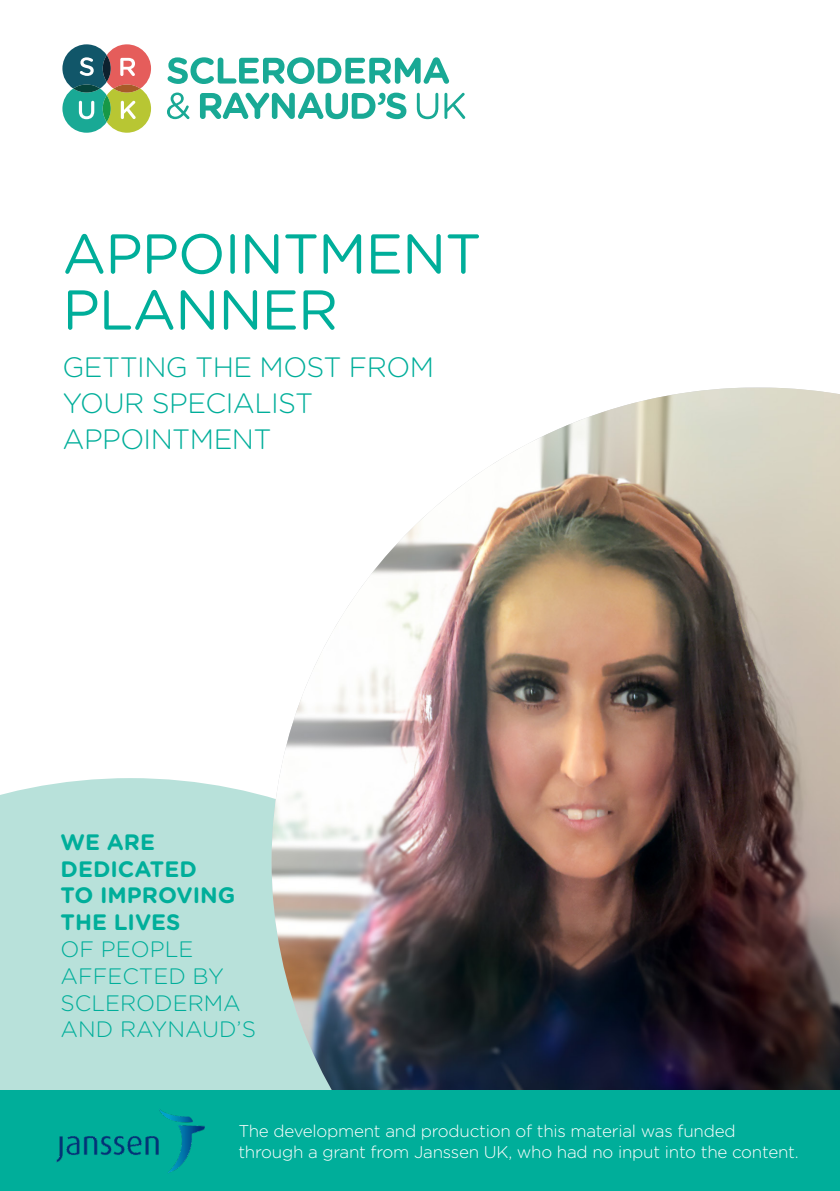
<style>
.page{position:relative;width:840px;height:1191px;background:#fff}
.page>*{position:absolute;margin:0;border:0;box-sizing:border-box;transform-origin:0 0}
.Cover_Title{font:56px/56px "Gotham Rounded";letter-spacing:-.02em;color:#00ae9a}
.Cover_Subtitle{font:300 28px/36px "Gotham Rounded";letter-spacing:-.02em;color:#00ae9a}
.Body{font:300 22.4px/26.8px "Gotham Rounded";color:#00ae9a}
.Body-2{font:300 17px/20px "Gotham Rounded";letter-spacing:-.015em;color:#fff}
.s1{font-weight:700}
</style>
<div class="page">
<div style="left:0;top:778px;width:271px;height:312px;background:#b8e1da"></div>
<img style="left:271px;top:388px;width:568px;height:702px">
<div style="left:0;top:1090px;width:839px;height:101px;background:#00ae9a"></div>
<svg style="left:62px;top:44px;width:89px;height:89px"></svg>
<svg style="left:167px;top:57px;width:282px;height:27px"></svg>
<svg style="left:167px;top:93px;width:22px;height:26px"></svg>
<svg style="left:200px;top:93px;width:206px;height:26px"></svg>
<svg style="left:416px;top:93px;width:22px;height:26px"></svg>
<svg style="left:444px;top:93px;width:21px;height:26px"></svg>
<img style="left:31px;top:1084px;width:199px;height:89px">
<p class="Cover_Title" style="left:62px;top:223px;width:420px">APPOINTMENT<br>PLANNER</p>
<p class="Cover_Subtitle" style="left:62px;top:348px;width:373px">GETTING THE MOST FROM<br>YOUR SPECIALIST<br>APPOINTMENT</p>
<p class="Body" style="left:61px;top:827px;width:197px"><span class="s1">WE ARE<br>DEDICATED<br>TO IMPROVING<br>THE LIVES<br></span>OF PEOPLE<br>AFFECTED BY<br>SCLERODERMA<br>AND RAYNAUD’S</p>
<p class="Body-2" style="left:238px;top:1120px;width:561px">The development and production of this material was funded through a grant from Janssen UK, who had no input into the content.</p>
</div>
